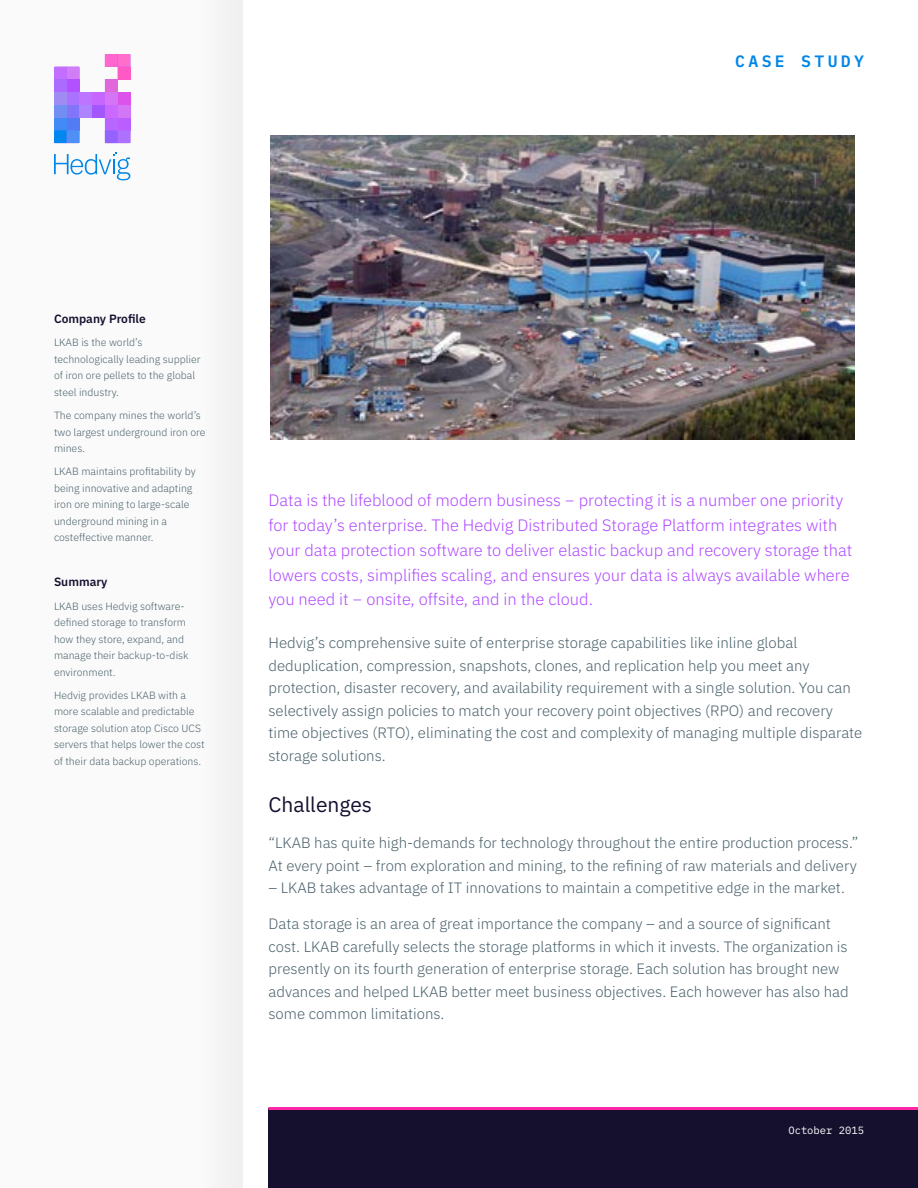
<style>
.page{position:relative;width:918px;height:1188px;background:#fff}
.page>*{position:absolute;margin:0;border:0;box-sizing:border-box;transform-origin:0 0}
.t1{font:21px "IBM Plex Sans";color:#16102f}
.t2{font:300 16.5px/24.8px "IBM Plex Sans";color:#af48ff}
.t3{font:600 16.5px "IBM Plex Mono";letter-spacing:.2em;color:#0086e9}
.t4{font:300 15px/22.5px "IBM Plex Sans";color:#4a616b}
.t5{font:600 12px "IBM Plex Sans";color:#16102f}
.t6{font:300 10.5px/16.5px "IBM Plex Sans";color:#4a616b}
.t7{font:10.5px "IBM Plex Mono";color:#fff}
</style>
<div class="page">
<div style="left:0;top:0;width:243px;height:1188px;background:#fafafa"></div>
<div style="left:204px;top:0;width:44px;height:1188px;background:#f3f3f4"></div>
<div style="left:243px;top:0;width:675px;height:1188px;background:#fff"></div>
<div style="left:268px;top:1108px;width:650px;height:80px;background:#16102f"></div>
<svg style="left:54px;top:54px;width:76px;height:89px"></svg>
<svg style="left:54px;top:152px;width:76px;height:28px"></svg>
<img style="left:271px;top:135px;width:584px;height:305px">
<hr style="left:268px;top:1107px;width:650px;height:3px;background:#ff27a5">
<p class="t3" style="left:735px;top:48px;width:130px">CASE STUDY</p>
<p class="t5" style="left:54px;top:309px;width:93px">Company Profile</p>
<p class="t6" style="left:54px;top:334px;width:148px">LKAB is the world’s technologically leading supplier of iron ore pellets to the global steel industry.</p>
<p class="t6" style="left:54px;top:406px;width:153px">The company mines the world’s two largest underground iron ore mines.</p>
<p class="t6" style="left:54px;top:463px;width:143px">LKAB maintains profitability by being innovative and adapting iron ore mining to large-scale underground mining in a costeffective manner.</p>
<p class="t5" style="left:54px;top:573px;width:55px">Summary</p>
<p class="t6" style="left:54px;top:597px;width:136px">LKAB uses Hedvig software&shy;defined storage to transform how they store, expand, and manage their backup-to-disk environment.</p>
<p class="t6" style="left:54px;top:686px;width:152px">Hedvig provides LKAB with a more scalable and predictable storage solution atop Cisco UCS servers that helps lower the cost of their data backup operations.</p>
<p class="t2" style="left:268px;top:487px;width:585px">Data is the lifeblood of modern business − protecting it is a number one priority for today’s enterprise. The Hedvig Distributed Storage Platform integrates with your data protection software to deliver elastic backup and recovery storage that lowers costs, simplifies scaling, and ensures your data is always available where you need it − onsite, offsite, and in the cloud.</p>
<p class="t4" style="left:268px;top:630px;width:595px">Hedvig’s comprehensive suite of enterprise storage capabilities like inline global deduplication, compression, snapshots, clones, and replication help you meet any protection, disaster recovery, and availability requirement with a single solution. You can selectively assign policies to match your recovery point objectives (RPO) and recovery time objectives (RTO), eliminating the cost and complexity of managing multiple disparate storage solutions.</p>
<h1 class="t1" style="left:268px;top:789px;width:105px">Challenges</h1>
<p class="t4" style="left:268px;top:831px;width:592px">“LKAB has quite high-demands for technology throughout the entire production process.”<br>At every point – from exploration and mining, to the refining of raw materials and delivery</p>
<p class="t4" style="left:268px;top:876px;width:578px">– LKAB takes advantage of IT innovations to maintain a competitive edge in the market.</p>
<p class="t4" style="left:268px;top:912px;width:582px">Data storage is an area of great importance the company – and a source of significant cost. LKAB carefully selects the storage platforms in which it invests. The organization is presently on its fourth generation of enterprise storage. Each solution has brought new advances and helped LKAB better meet business objectives. Each however has also had some common limitations.</p>
<p class="t7" style="left:788px;top:1122px;width:77px">October 2015</p>
</div>
